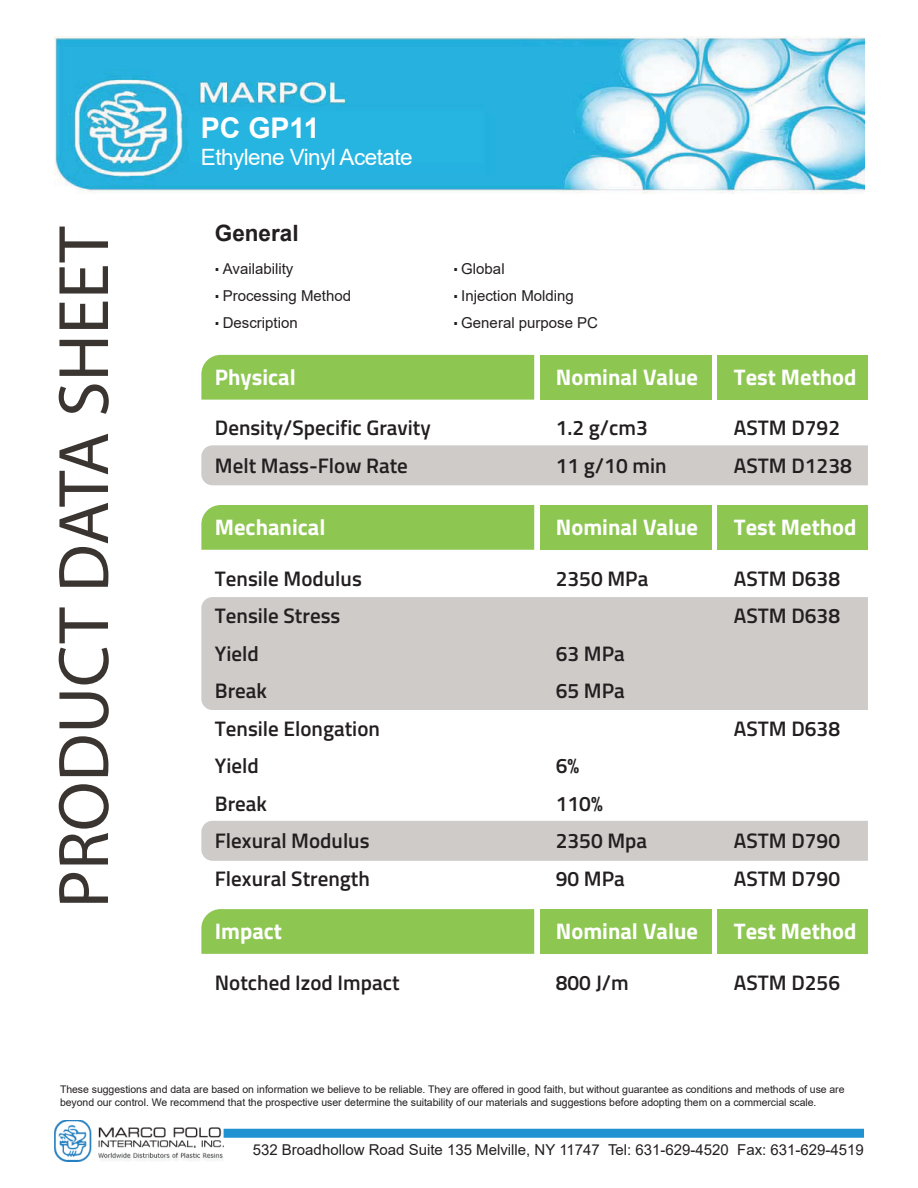
<style>
.page{position:relative;width:918px;height:1188px;background:#fff}
.page>*{position:absolute;margin:0;border:0;box-sizing:border-box;transform-origin:0 0}
.t1{font:72px "Myriad Pro";color:#3b3532}
.t2{font:700 28.5px "Arial";color:#fff}
.t3{font:700 22.5px "Titillium Web";color:#fff}
.t4{font:22.5px "Arial";letter-spacing:-.025em;color:#fff}
.t5{font:700 22.5px "Arial";color:#231f20}
.t6{font:600 21px/37.5px "Titillium Web";color:#231f20}
.t7{font:15px/27px "Arial";color:#231f20}
.t8{font:10.5px/13.5px "Arial";letter-spacing:-.005em;color:#231f20}
.s1{font-family:"Titillium Web";font-weight:700;font-size:18px}
</style>
<div class="page">
<div style="left:201px;top:821px;width:667px;height:40px;background:#cecbc9"></div>
<div style="left:201px;top:445px;width:667px;height:40px;background:#cecbc9"></div>
<div style="left:201px;top:909px;width:333px;height:45px;background:#8dc651"></div>
<div style="left:540px;top:909px;width:172px;height:45px;background:#8dc651"></div>
<div style="left:718px;top:909px;width:150px;height:45px;background:#8dc651"></div>
<div style="left:201px;top:355px;width:333px;height:45px;background:#8dc651"></div>
<div style="left:540px;top:355px;width:172px;height:45px;background:#8dc651"></div>
<div style="left:718px;top:355px;width:150px;height:45px;background:#8dc651"></div>
<img style="left:54px;top:36px;width:810px;height:158px">
<img style="left:54px;top:1120px;width:170px;height:41px">
<div style="left:224px;top:1129px;width:640px;height:9px;background:#2192d1"></div>
<div style="left:201px;top:505px;width:333px;height:45px;background:#8dc651"></div>
<div style="left:201px;top:597px;width:667px;height:113px;background:#cecbc9"></div>
<div style="left:540px;top:505px;width:172px;height:45px;background:#8dc651"></div>
<div style="left:718px;top:505px;width:150px;height:45px;background:#8dc651"></div>
<h1 class="t1" style="left:39px;top:908px;width:683px;rotate:-90deg">PRODUCT DATA SHEET</h1>
<h2 class="t2" style="left:201px;top:108px;width:120px">PC GP11</h2>
<h3 class="t4" style="left:201px;top:142px;width:213px">Ethylene Vinyl Acetate</h3>
<h3 class="t5" style="left:215px;top:217px;width:85px">General</h3>
<h3 class="t7" style="left:453px;top:255px;width:146px"><span class="s1">·</span> Global<br><span class="s1">·</span> Injection Molding<br><span class="s1">·</span> General purpose PC</h3>
<h3 class="t7" style="left:215px;top:255px;width:138px"><span class="s1">·</span> Availability<br><span class="s1">·</span> Processing Method <span class="s1">·</span> Description</h3>
<h3 class="t3" style="left:215px;top:360px;width:82px">Physical</h3>
<h3 class="t6" style="left:215px;top:408px;width:217px">Density/Specific Gravity<br>Melt Mass-Flow Rate</h3>
<h3 class="t6" style="left:556px;top:408px;width:112px">1.2 g/cm3<br>11 g/10 min</h3>
<h3 class="t6" style="left:734px;top:408px;width:119px">ASTM D792<br>ASTM D1238</h3>
<h3 class="t3" style="left:556px;top:360px;width:144px">Nominal Value</h3>
<h3 class="t3" style="left:734px;top:360px;width:124px">Test Method</h3>
<h3 class="t3" style="left:215px;top:510px;width:112px">Mechanical</h3>
<h3 class="t6" style="left:215px;top:558px;width:167px">Tensile Modulus<br>Tensile Stress<br>Yield<br>Break<br>Tensile Elongation<br>Yield<br>Break<br>Flexural Modulus<br>Flexural Strength</h3>
<h3 class="t6" style="left:556px;top:558px;width:94px">2350 MPa</h3>
<h3 class="t3" style="left:556px;top:510px;width:144px">Nominal Value</h3>
<h3 class="t3" style="left:734px;top:510px;width:124px">Test Method</h3>
<h3 class="t6" style="left:734px;top:558px;width:108px">ASTM D638<br>ASTM D638</h3>
<h3 class="t6" style="left:556px;top:633px;width:71px">63 MPa<br>65 MPa</h3>
<h3 class="t6" style="left:734px;top:708px;width:108px">ASTM D638</h3>
<h3 class="t6" style="left:556px;top:746px;width:93px">6%<br>110%<br>2350 Mpa<br>90 MPa</h3>
<h3 class="t6" style="left:734px;top:821px;width:108px">ASTM D790<br>ASTM D790</h3>
<h3 class="t3" style="left:556px;top:914px;width:144px">Nominal Value</h3>
<h3 class="t3" style="left:734px;top:914px;width:124px">Test Method</h3>
<h3 class="t3" style="left:215px;top:914px;width:69px">Impact</h3>
<h3 class="t6" style="left:215px;top:962px;width:186px">Notched Izod Impact</h3>
<h3 class="t6" style="left:556px;top:962px;width:75px">800 J/m</h3>
<h3 class="t6" style="left:734px;top:962px;width:108px">ASTM D256</h3>
<p class="t8" style="left:60px;top:1082px;width:786px">These suggestions and data are based on information we believe to be reliable. They are offered in good faith, but without guarantee as conditions and methods of use are beyond our control. We recommend that the prospective user determine the suitability of our materials and suggestions before adopting them on a commercial scale.</p>
<h3 class="t7" style="left:253px;top:1137px;width:613px">532 Broadhollow Road Suite 135 Melville, NY 11747 Tel: 631-629-4520 Fax: 631-629-4519</h3>
</div>
